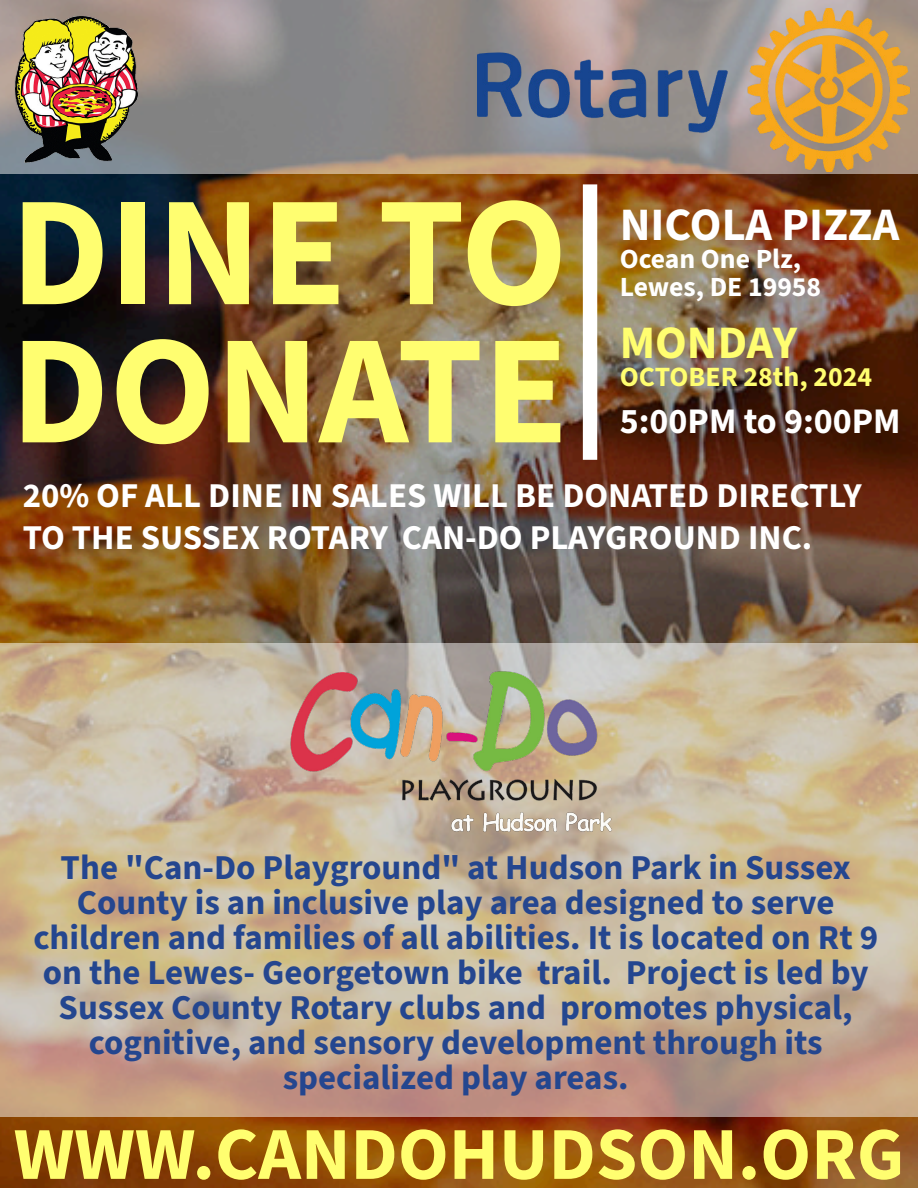
<style>
.page{position:relative;width:918px;height:1188px;background:#fff}
.page>*{position:absolute;margin:0;border:0;box-sizing:border-box;transform-origin:0 0}
.t1{font:700 156.45px "Source Sans 3";color:#fffe70}
.t2{font:700 155.55px "Source Sans 3";color:#fffe70}
.t3{font:700 74.55px "Source Sans 3";color:#fffe70}
.t4{font:700 46.5px "Source Sans 3";color:#fff}
.t5{font:700 46.5px "Source Sans 3";color:#fffe70}
.t6{font:700 36px "Source Sans 3";color:#fff}
.t7{font:700 34.95px/35px "Source Sans 3";color:#24468f;text-align:center}
.t8{font:700 34.8px/41.8px "Source Sans 3";color:#fff}
.t9{font:700 27.9px "Source Sans 3";color:#fffe70}
.t10{font:700 27.75px/27.8px "Source Sans 3";color:#fff}
</style>
<div class="page">
<img style="left:0;top:174px;width:918px;height:1014px">
<div style="left:0;top:643px;width:918px;height:474px;background:#fff;opacity:.56"></div>
<div style="left:583px;top:184px;width:14px;height:276px;background:#fff"></div>
<img style="left:255px;top:665px;width:392px;height:184px">
<div style="left:0;top:0;width:918px;height:174px;background:#fff;opacity:.56"></div>
<img style="left:15px;top:16px;width:124px;height:147px">
<img style="left:478px;top:9px;width:433px;height:163px">
<h1 class="t1" style="left:11px;top:150px;width:558px">DINE TO</h1>
<h2 class="t2" style="left:11px;top:289px;width:559px">DONATE</h2>
<h3 class="t4" style="left:620px;top:194px;width:281px">NICOLA PIZZA</h3>
<p class="t10" style="left:620px;top:245px;width:203px">Ocean One Plz,<br>Lewes, DE 19958</p>
<h3 class="t5" style="left:620px;top:312px;width:179px">MONDAY</h3>
<p class="t9" style="left:620px;top:358px;width:254px">OCTOBER 28th, 2024</p>
<p class="t6" style="left:620px;top:397px;width:282px">5:00PM to 9:00PM</p>
<p class="t8" style="left:23px;top:475px;width:841px">20% OF ALL DINE IN SALES WILL BE DONATED DIRECTLY<br>TO THE SUSSEX ROTARY CAN-DO PLAYGROUND INC.</p>
<p class="t7" style="left:33px;top:850px;width:846px">The "Can-Do Playground" at Hudson Park in Sussex County is an inclusive play area designed to serve children and families of all abilities. It is located on Rt 9 on the Lewes- Georgetown bike trail. Project is led by Sussex County Rotary clubs and promotes physical, cognitive, and sensory development through its specialized play areas.</p>
<h3 class="t3" style="left:14px;top:1105px;width:892px">WWW.CANDOHUDSON.ORG</h3>
</div>
